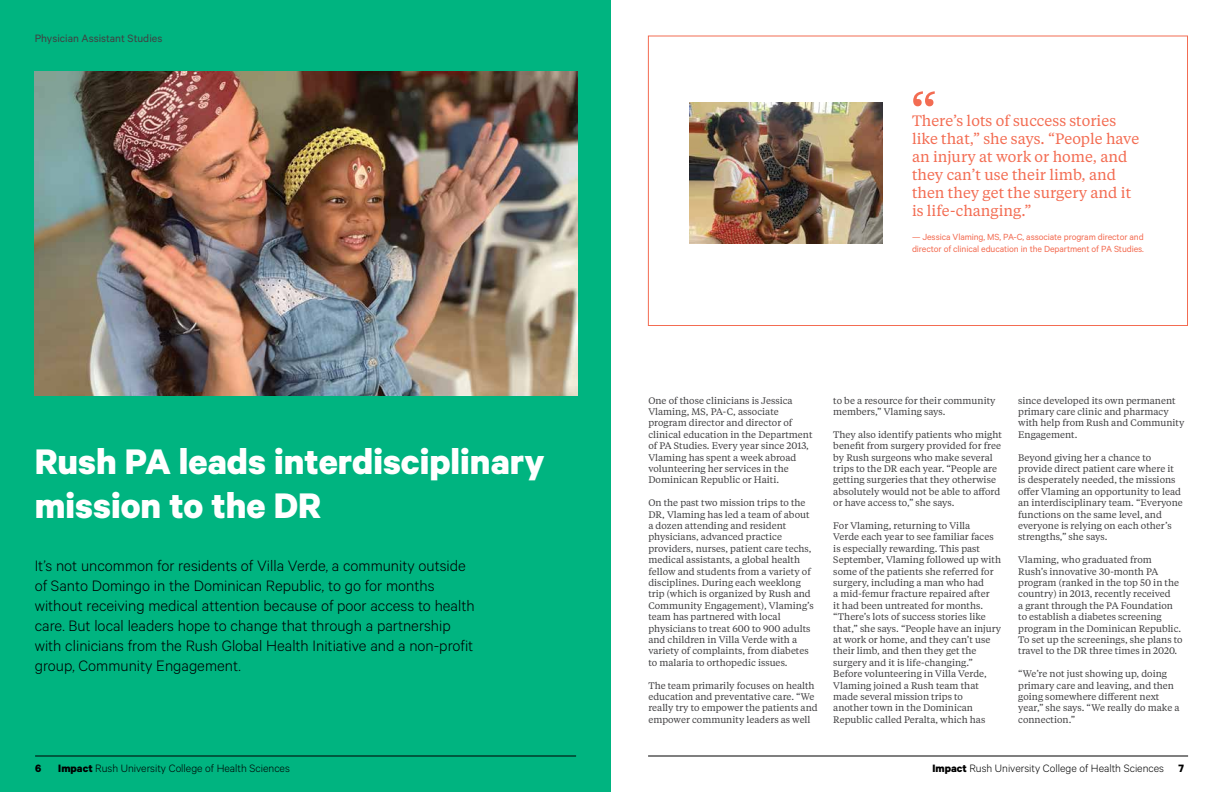
<style>
.page{position:relative;width:1224px;height:792px;background:#fff}
.page>*{position:absolute;margin:0;border:0;box-sizing:border-box;transform-origin:0 0}
.t1{font:60px "Tiempos Text";color:#f36c52}
.t2{font:700 40px/44px "Calibre";color:#fff}
.t3{font:300 17px/20px "Calibre";color:#000}
.t4{font:15px/18px "Tiempos Text";color:#f36c52}
.t5{font:300 12px "Calibre";color:#000}
.t6{font:12px "Calibre";color:#414042}
.t7{font:700 12px "Calibre";color:#000}
.t8{font:10px/12px "Calibre";letter-spacing:-.01em;color:#f36c52}
.t9{font:9.5px/11.4px "Tiempos Text";color:#414042}
.s1{font-weight:700}
</style>
<div class="page">
<div style="left:648px;top:36px;width:540px;height:290px;border:1px solid #f36c52"></div>
<hr style="left:648px;top:756px;width:540px;height:1px;background:#000">
<img style="left:689px;top:103px;width:193px;height:140px">
<div style="left:0;top:0;width:611px;height:792px;background:#00b480"></div>
<hr style="left:35px;top:756px;width:541px;height:1px;background:#000">
<img style="left:35px;top:71px;width:543px;height:325px">
<p class="t6" style="left:35px;top:31px;width:129px">Physician Assistant Studies</p>
<h2 class="t2" style="left:35px;top:438px;width:511px">Rush PA leads interdisciplinary mission to the DR</h2>
<p class="t3" style="left:35px;top:555px;width:441px">It’s not uncommon for residents of Villa Verde, a community outside of Santo Domingo in the Dominican Republic, to go for months without receiving medical attention because of poor access to health care. But local leaders hope to change that through a partnership with clinicians from the Rush Global Health Initiative and a non-profit group, Community Engagement.</p>
<h1 class="t1" style="left:910px;top:75px;width:29px">“</h1>
<h3 class="t4" style="left:912px;top:111px;width:229px">There’s lots of success stories like that,” she says. “People have an injury at work or home, and they can’t use their limb, and then they get the surgery and it is life-changing.”</h3>
<p class="t8" style="left:912px;top:230px;width:233px">— Jessica Vlaming, MS, PA-C, associate program director and director of clinical education in the Department of PA Studies.</p>
<p class="t9" style="left:648px;top:394px;width:166px">One of those clinicians is Jessica Vlaming, MS, PA-C, associate program director and director of clinical education in the Department of PA Studies. Every year since 2013, Vlaming has spent a week abroad volunteering her services in the Dominican Republic or Haiti.</p>
<p class="t9" style="left:648px;top:497px;width:167px">On the past two mission trips to the DR, Vlaming has led a team of about a dozen attending and resident physicians, advanced practice providers, nurses, patient care techs, medical assistants, a global health fellow and students from a variety of disciplines. During each weeklong trip (which is organized by Rush and Community Engagement), Vlaming’s team has partnered with local physicians to treat 600 to 900 adults and children in Villa Verde with a variety of complaints, from diabetes to malaria to orthopedic issues.</p>
<p class="t9" style="left:648px;top:679px;width:171px">The team primarily focuses on health education and preventative care. “We really try to empower the patients and empower community leaders as well</p>
<p class="t9" style="left:833px;top:394px;width:164px">to be a resource for their community members,” Vlaming says.</p>
<p class="t9" style="left:833px;top:428px;width:170px">They also identify patients who might benefit from surgery provided for free by Rush surgeons who make several trips to the DR each year. “People are getting surgeries that they otherwise absolutely would not be able to afford or have access to,” she says.</p>
<p class="t9" style="left:833px;top:520px;width:169px">For Vlaming, returning to Villa<br>Verde each year to see familiar faces is especially rewarding. This past September, Vlaming followed up with some of the patients she referred for surgery, including a man who had<br>a mid-femur fracture repaired after<br>it had been untreated for months. “There’s lots of success stories like that,” she says. “People have an injury at work or home, and they can’t use their limb, and then they get the surgery and it is life-changing.” Before volunteering in Villa Verde, Vlaming joined a Rush team that made several mission trips to<br>another town in the Dominican Republic called Peralta, which has</p>
<p class="t9" style="left:1018px;top:394px;width:168px">since developed its own permanent primary care clinic and pharmacy with help from Rush and Community<br>Engagement.</p>
<p class="t9" style="left:1018px;top:451px;width:166px">Beyond giving her a chance to provide direct patient care where it is desperately needed, the missions offer Vlaming an opportunity to lead an interdisciplinary team. “Everyone functions on the same level, and everyone is relying on each other’s strengths,” she says.</p>
<p class="t9" style="left:1018px;top:554px;width:166px">Vlaming, who graduated from Rush’s innovative 30-month PA program (ranked in the top 50 in the country) in 2013, recently received<br>a grant through the PA Foundation to establish a diabetes screening program in the Dominican Republic.<br>To set up the screenings, she plans to travel to the DR three times in 2020.</p>
<p class="t9" style="left:1018px;top:668px;width:163px">“We’re not just showing up, doing primary care and leaving, and then going somewhere different next year,” she says. “We really do make a connection.”</p>
<p class="t7" style="left:35px;top:761px;width:8px">6</p>
<p class="t5" style="left:58px;top:761px;width:233px"><span class="s1">Impact</span> Rush University College of Health Sciences</p>
<p class="t7" style="left:1179px;top:761px;width:7px">7</p>
<p class="t5" style="left:932px;top:761px;width:233px"><span class="s1">Impact</span> Rush University College of Health Sciences</p>
</div>
